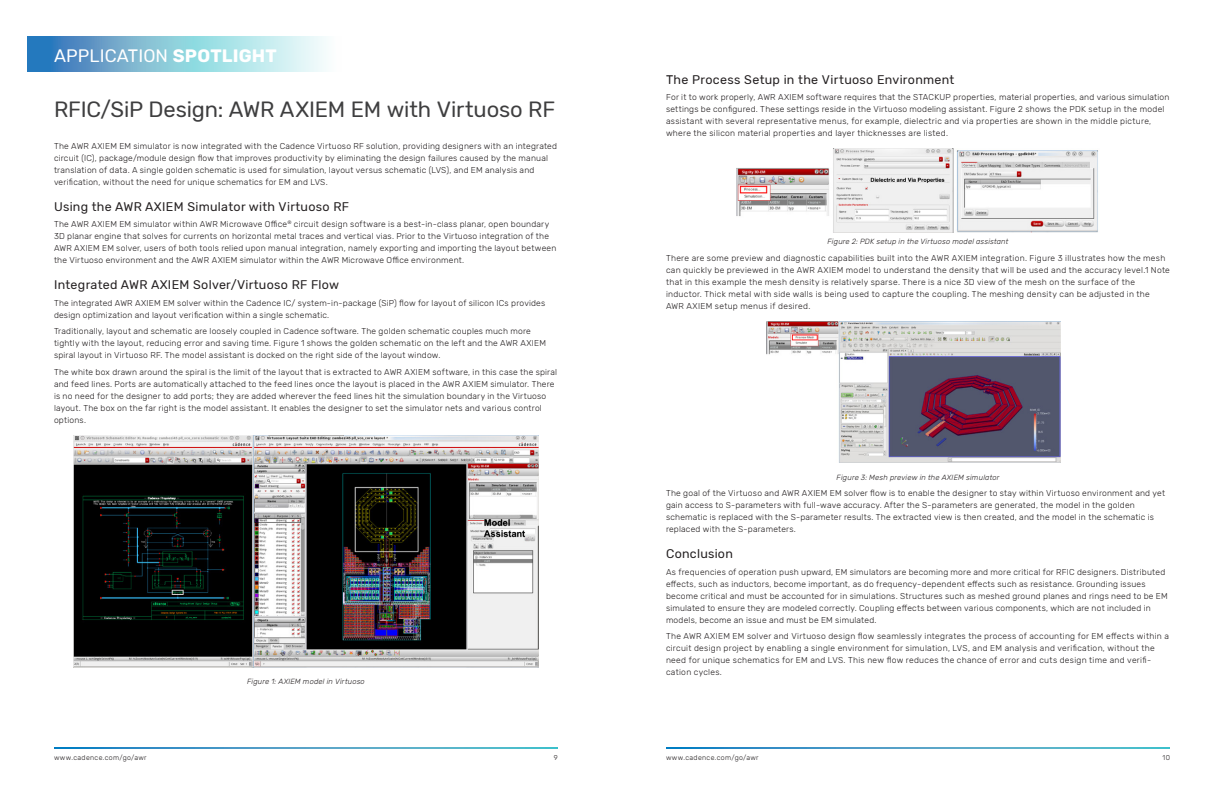
<style>
.page{position:relative;width:1224px;height:792px;background:#fff}
.page>*{position:absolute;margin:0;border:0;box-sizing:border-box;transform-origin:0 0}
.Title_Level_1{font:22px "Rubik";letter-spacing:-.01em;color:#3e3e3f}
.t1{font:18px "Rubik";letter-spacing:.005em;color:#fff}
.Body_Header_A{font:12.5px "Rubik";letter-spacing:.025em;color:#231f20}
.Body{font:300 8.5px/12px "Rubik";letter-spacing:.025em;color:#231f20}
.t2{font:italic 300 7.5px "Rubik";letter-spacing:.025em;color:#231f20}
.t3{font:300 7px "Rubik";letter-spacing:.045em;color:#231f20}
.s1{font-weight:700}
</style>
<div class="page">
<img style="left:736px;top:149px;width:363px;height:84px">
<img style="left:767px;top:321px;width:294px;height:142px">
<svg style="left:27px;top:36px;width:299px;height:36px;background:#8dc3da"></svg>
<img style="left:74px;top:435px;width:464px;height:232px">
<svg style="left:54px;top:748px;width:504px;height:1px"></svg>
<svg style="left:666px;top:748px;width:504px;height:1px"></svg>
<p class="t1" style="left:54px;top:46px;width:224px">APPLICATION <span class="s1">SPOTLIGHT</span></p>
<p class="Title_Level_1" style="left:54px;top:97px;width:503px">RFIC/SiP Design: AWR AXIEM EM with Virtuoso RF</p>
<p class="Body" style="left:54px;top:140px;width:505px">The AWR AXIEM EM simulator is now integrated with the Cadence Virtuoso RF solution, providing designers with an integrated circuit (IC), package/module design flow that improves productivity by eliminating the design failures caused by the manual translation of data. A single golden schematic is used for simulation, layout versus schematic (LVS), and EM analysis and verification, without the need for unique schematics for EM and LVS.</p>
<p class="Body_Header_A" style="left:54px;top:199px;width:297px">Using the AWR AXIEM Simulator with Virtuoso RF</p>
<p class="Body" style="left:54px;top:218px;width:504px">The AWR AXIEM EM simulator within AWR Microwave Office<sup>®</sup> circuit design software is a best-in-class planar, open boundary 3D planar engine that solves for currents on horizontal metal traces and vertical vias. Prior to the Virtuoso integration of the AWR AXIEM EM solver, users of both tools relied upon manual integration, namely exporting and importing the layout between the Virtuoso environment and the AWR AXIEM simulator within the AWR Microwave Office environment.</p>
<p class="Body_Header_A" style="left:54px;top:278px;width:287px">Integrated AWR AXIEM Solver/Virtuoso RF Flow</p>
<p class="Body" style="left:54px;top:297px;width:493px">The integrated AWR AXIEM EM solver within the Cadence IC/ system-in-package (SiP) flow for layout of silicon ICs provides design optimization and layout verification within a single schematic.</p>
<p class="Body" style="left:54px;top:325px;width:494px">Traditionally, layout and schematic are loosely coupled in Cadence software. The golden schematic couples much more tightly with the layout, reducing error and saving time. Figure 1 shows the golden schematic on the left and the AWR AXIEM spiral layout in Virtuoso RF. The model assistant is docked on the right side of the layout window.</p>
<p class="Body" style="left:54px;top:366px;width:505px">The white box drawn around the spiral is the limit of the layout that is extracted to AWR AXIEM software, in this case the spiral and feed lines. Ports are automatically attached to the feed lines once the layout is placed in the AWR AXIEM simulator. There is no need for the designer to add ports; they are added wherever the feed lines hit the simulation boundary in the Virtuoso layout. The box on the far right is the model assistant. It enables the designer to set the simulator nets and various control options.</p>
<p class="t2" style="left:247px;top:677px;width:119px">Figure 1: AXIEM model in Virtuoso</p>
<p class="Body_Header_A" style="left:666px;top:72px;width:290px">The Process Setup in the Virtuoso Environment</p>
<p class="Body" style="left:666px;top:91px;width:505px">For it to work properly, AWR AXIEM software requires that the STACKUP properties, material properties, and various simulation settings be configured. These settings reside in the Virtuoso modeling assistant. Figure 2 shows the PDK setup in the model assistant with several representative menus, for example, dielectric and via properties are shown in the middle picture, where the silicon material properties and layer thicknesses are listed.</p>
<p class="t2" style="left:828px;top:237px;width:182px">Figure 2: PDK setup in the Virtuoso model assistant</p>
<p class="Body" style="left:666px;top:252px;width:505px">There are some preview and diagnostic capabilities built into the AWR AXIEM integration. Figure 3 illustrates how the mesh can quickly be previewed in the AWR AXIEM model to understand the density that will be used and the accuracy level.1 Note that in this example the mesh density is relatively sparse. There is a nice 3D view of the mesh on the surface of the inductor. Thick metal with side walls is being used to capture the coupling. The meshing density can be adjusted in the AWR AXIEM setup menus if desired.</p>
<p class="t2" style="left:837px;top:473px;width:164px">Figure 3: Mesh preview in the AXIEM simulator</p>
<p class="Body" style="left:666px;top:487px;width:501px">The goal of the Virtuoso and AWR AXIEM EM solver flow is to enable the designer to stay within Virtuoso environment and yet gain access to S-parameters with full-wave accuracy. After the S-parameters are generated, the model in the golden schematic is replaced with the S-parameter results. The extracted view is then created, and the model in the schematic is replaced with the S-parameters.</p>
<p class="Body_Header_A" style="left:666px;top:547px;width:68px">Conclusion</p>
<p class="Body" style="left:666px;top:566px;width:503px">As frequencies of operation push upward, EM simulators are becoming more and more critical for RFIC designers. Distributed effects, such as inductors, become important, as do frequency-dependent effects such as resistance. Grounding issues become critical and must be accounted for in simulations. Structures such as meshed ground planes and rings need to be EM simulated to ensure they are modeled correctly. Coupling effects between various components, which are not included in models, become an issue and must be EM simulated.</p>
<p class="Body" style="left:666px;top:630px;width:504px">The AWR AXIEM EM solver and Virtuoso design flow seamlessly integrates the process of accounting for EM effects within a circuit design project by enabling a single environment for simulation, LVS, and EM analysis and verification, without the need for unique schematics for EM and LVS. This new flow reduces the chance of error and cuts design time and verifi&shy;cation cycles.</p>
<p class="t3" style="left:54px;top:753px;width:94px">www.cadence.com/go/awr</p>
<p class="t3" style="left:554px;top:753px;width:6px">9</p>
<p class="t3" style="left:666px;top:753px;width:94px">www.cadence.com/go/awr</p>
<p class="t3" style="left:1163px;top:753px;width:9px">10</p>
</div>
